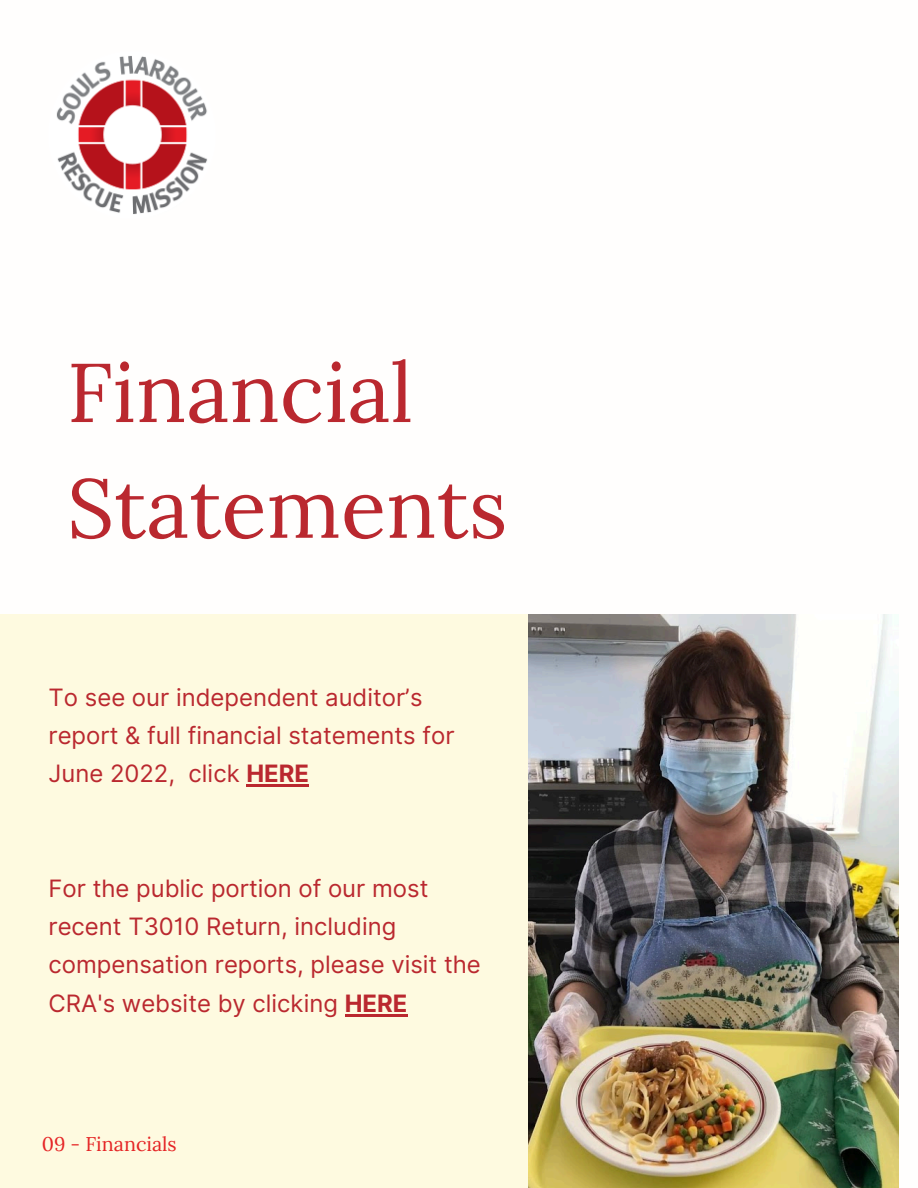
<style>
.page{position:relative;width:918px;height:1188px;background:#fff}
.page>*{position:absolute;margin:0;border:0;box-sizing:border-box;transform-origin:0 0}
.t1{font:83.25px/115.8px "Lora";color:#ba282f}
.t2{font:24px/38.2px "Inter";color:#ba282f}
.t3{font:19.8px "Lora";color:#e52425}
.s1{font-weight:700}
</style>
<div class="page">
<img style="left:528px;top:614px;width:371px;height:574px">
<div style="left:0;top:614px;width:528px;height:574px;background:#fefae0"></div>
<img style="left:56px;top:56px;width:151px;height:158px">
<hr style="left:246px;top:784px;width:63px;height:3px;background:#ba282f">
<hr style="left:345px;top:1014px;width:63px;height:2px;background:#ba282f">
<h1 class="t1" style="left:67px;top:334px;width:442px">Financial<br>Statements</h1>
<h2 class="t2" style="left:49px;top:678px;width:407px">To see our independent auditor’s report &amp; full financial statements for<br>June 2022, click <span class="s1">HERE</span></h2>
<h2 class="t2" style="left:49px;top:869px;width:434px">For the public portion of our most recent T3010 Return, including compensation reports, please visit the CRA's website by clicking <span class="s1">HERE</span></h2>
<p class="t3" style="left:42px;top:1131px;width:136px">09 - Financials</p>
</div>
